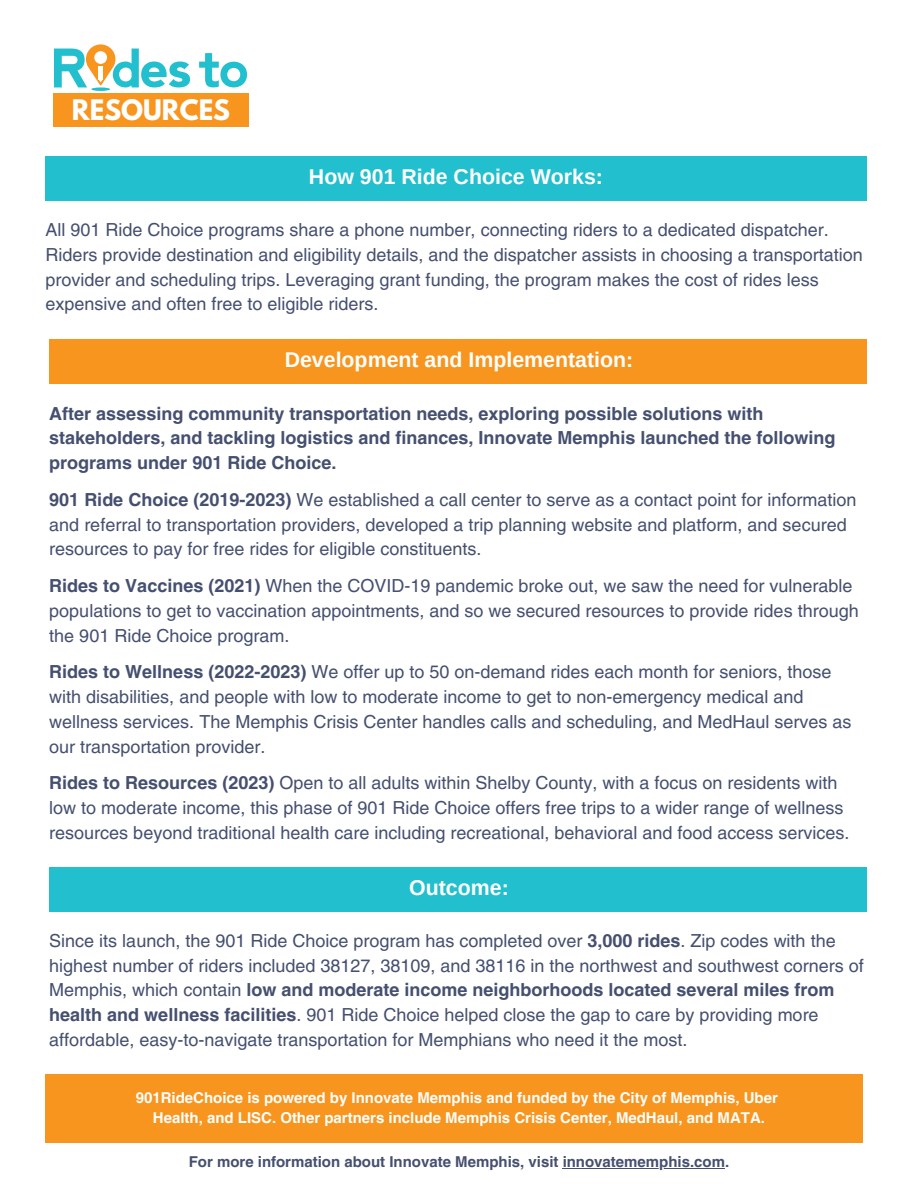
<style>
.page{position:relative;width:918px;height:1188px;background:#fff}
.page>*{position:absolute;margin:0;border:0;box-sizing:border-box;transform-origin:0 0}
.t1{font:700 25.05px "League Spartan";color:#fff}
.t2{font:700 21.3px "Arimo";color:#fff}
.t3{font:18px/24.8px "Helvetica LT Pro";color:#454f6f}
.t4{font:700 18px/24.8px "Helvetica LT Pro";color:#454f6f}
.t5{font:700 15px "Helvetica LT Pro";color:#fff}
.t6{font:700 15px "Helvetica LT Pro";color:#454f6f}
.s1{font-weight:700}
</style>
<div class="page">
<div style="left:45px;top:156px;width:822px;height:45px;background:#22bfce"></div>
<div style="left:49px;top:339px;width:818px;height:45px;background:#f8951f"></div>
<div style="left:49px;top:867px;width:818px;height:45px;background:#22bfce"></div>
<div style="left:45px;top:1074px;width:818px;height:69px;background:#f8951f"></div>
<hr style="left:563px;top:1168px;width:162px;height:1px;background:#454f6f">
<div style="left:54px;top:94px;width:194px;height:32px;background:#f8951f"></div>
<svg style="left:91px;top:87px;width:19px;height:4px"></svg>
<svg style="left:199px;top:53px;width:48px;height:34px"></svg>
<svg style="left:54px;top:44px;width:136px;height:43px"></svg>
<p class="t1" style="left:72px;top:98px;width:160px">RESOURCES</p>
<p class="t2" style="left:309px;top:165px;width:296px">How 901 Ride Choice Works:</p>
<p class="t3" style="left:45px;top:219px;width:819px">All 901 Ride Choice programs share a phone number, connecting riders to a dedicated dispatcher.<br>Riders provide destination and eligibility details, and the dispatcher assists in choosing a transportation provider and scheduling trips. Leveraging grant funding, the program makes the cost of rides less expensive and often free to eligible riders.</p>
<p class="t2" style="left:285px;top:348px;width:350px">Development and Implementation:</p>
<p class="t4" style="left:49px;top:403px;width:788px">After assessing community transportation needs, exploring possible solutions with stakeholders, and tackling logistics and finances, Innovate Memphis launched the following programs under 901 Ride Choice.</p>
<p class="t3" style="left:49px;top:489px;width:809px"><span class="s1">901 Ride Choice (2019-2023)</span> We established a call center to serve as a contact point for information and referral to transportation providers, developed a trip planning website and platform, and secured resources to pay for free rides for eligible constituents.</p>
<p class="t3" style="left:49px;top:575px;width:811px"><span class="s1">Rides to Vaccines (2021)</span> When the COVID-19 pandemic broke out, we saw the need for vulnerable populations to get to vaccination appointments, and so we secured resources to provide rides through the 901 Ride Choice program.</p>
<p class="t3" style="left:49px;top:662px;width:804px"><span class="s1">Rides to Wellness (2022-2023)</span> We offer up to 50 on-demand rides each month for seniors, those with disabilities, and people with low to moderate income to get to non-emergency medical and wellness services. The Memphis Crisis Center handles calls and scheduling, and MedHaul serves as our transportation provider.</p>
<p class="t3" style="left:49px;top:773px;width:802px"><span class="s1">Rides to Resources (2023)</span> Open to all adults within Shelby County, with a focus on residents with low to moderate income, this phase of 901 Ride Choice offers free trips to a wider range of wellness resources beyond traditional health care including recreational, behavioral and food access services.</p>
<p class="t2" style="left:409px;top:876px;width:101px">Outcome:</p>
<p class="t3" style="left:49px;top:930px;width:816px">Since its launch, the 901 Ride Choice program has completed over <span class="s1">3,000 rides</span>. Zip codes with the highest number of riders included 38127, 38109, and 38116 in the northwest and southwest corners of Memphis, which contain <span class="s1">low and moderate income neighborhoods located several miles from health and wellness facilities</span>. 901 Ride Choice helped close the gap to care by providing more affordable, easy-to-navigate transportation for Memphians who need it the most.</p>
<p class="t5" style="left:136px;top:1092px;width:644px">901RideChoice is powered by Innovate Memphis and funded by the City of Memphis, Uber</p>
<p class="t5" style="left:153px;top:1112px;width:614px">Health, and LISC. Other partners include Memphis Crisis Center, MedHaul, and MATA.</p>
<p class="t6" style="left:189px;top:1156px;width:542px">For more information about Innovate Memphis, visit innovatememphis.com.</p>
</div>
